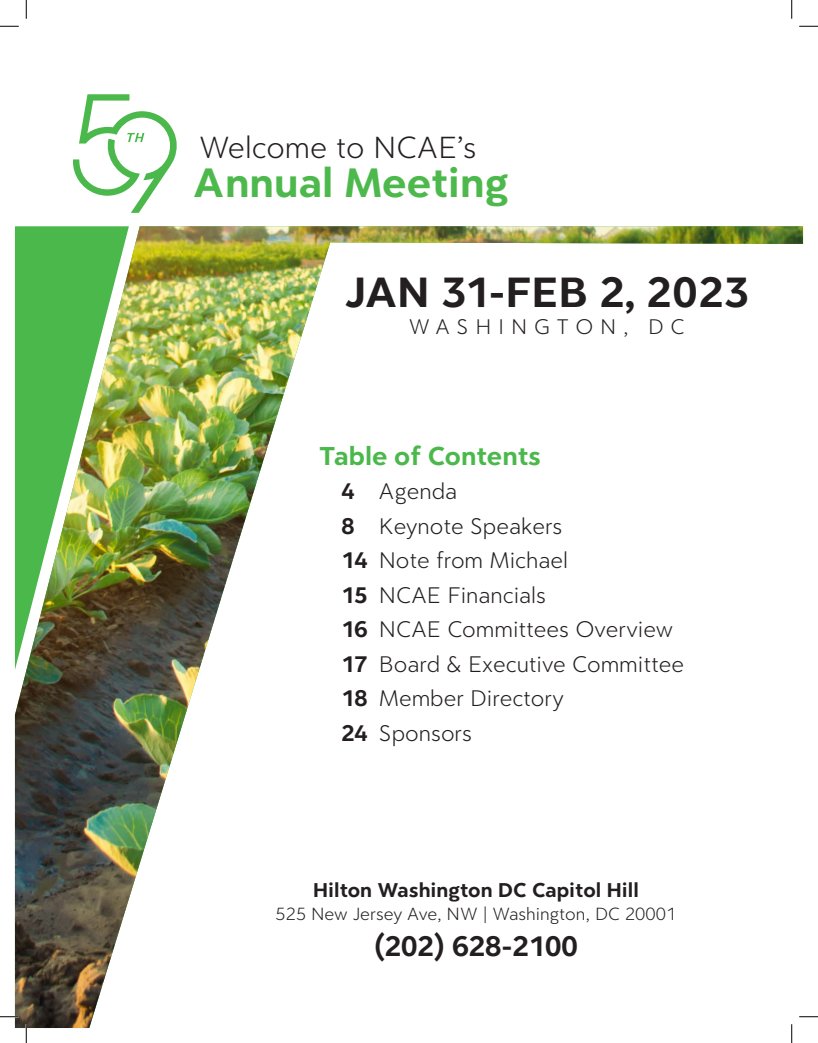
<style>
.page{position:relative;width:818px;height:1043px;background:#fff}
.page>*{position:absolute;margin:0;border:0;box-sizing:border-box;transform-origin:0 0}
.t1{font:700 45px "Clarika Pro Grot";color:#231f20}
.t2{font:700 43.75px "Clarika Pro Grot";color:#4db94c}
.t3{font:300 32.5px "Clarika Pro Grot";color:#231f20}
.t4{font:700 30px "Clarika Pro Grot";color:#231f20}
.t5{font:700 27.5px "Clarika Pro Grot";color:#4bb84b}
.t6{font:300 24px "Clarika Pro Grot";color:#231f20}
.t7{font:300 22.5px "Clarika Pro Grot";letter-spacing:.3em;color:#231f20}
.t8{font:700 21.25px "Clarika Pro Grot";color:#231f20}
.t9{font:300 18.75px "Clarika Pro Grot";color:#231f20}
.s1{font-weight:700}
</style>
<div class="page">
<img style="left:15px;top:226px;width:788px;height:801px">
<svg style="left:73px;top:94px;width:104px;height:119px"></svg>
<svg style="left:0;top:25px;width:19px;height:2px"></svg>
<svg style="left:799px;top:25px;width:19px;height:2px"></svg>
<svg style="left:0;top:1015px;width:19px;height:2px"></svg>
<svg style="left:799px;top:1015px;width:19px;height:2px"></svg>
<svg style="left:25px;top:0;width:2px;height:19px"></svg>
<svg style="left:25px;top:1024px;width:2px;height:18px"></svg>
<svg style="left:791px;top:0;width:1px;height:19px"></svg>
<svg style="left:790px;top:1024px;width:2px;height:18px"></svg>
<p class="t3" style="left:199px;top:128px;width:279px">Welcome to NCAE’s</p>
<p class="t2" style="left:193px;top:155px;width:317px">Annual Meeting</p>
<p class="t1" style="left:344px;top:264px;width:407px">JAN 31-FEB 2, 2023</p>
<p class="t7" style="left:408px;top:313px;width:278px">WASHINGTON, DC</p>
<p class="t5" style="left:319px;top:438px;width:223px">Table of Contents</p>
<p class="t6" style="left:341px;top:477px;width:117px"><span class="s1">4</span> Agenda</p>
<p class="t6" style="left:341px;top:511px;width:222px"><span class="s1">8</span> Keynote Speakers</p>
<p class="t6" style="left:341px;top:546px;width:228px"><span class="s1">14</span> Note from Michael</p>
<p class="t6" style="left:341px;top:580px;width:206px"><span class="s1">15</span> NCAE Financials</p>
<p class="t6" style="left:341px;top:615px;width:333px"><span class="s1">16</span> NCAE Committees Overview</p>
<p class="t6" style="left:341px;top:649px;width:344px"><span class="s1">17</span> Board &amp; Executive Committee</p>
<p class="t6" style="left:341px;top:684px;width:224px"><span class="s1">18</span> Member Directory</p>
<p class="t6" style="left:341px;top:718px;width:132px"><span class="s1">24</span> Sponsors</p>
<p class="t8" style="left:313px;top:876px;width:327px">Hilton Washington DC Capitol Hill</p>
<p class="t9" style="left:275px;top:902px;width:402px">525 New Jersey Ave, NW | Washington, DC 20001</p>
<p class="t4" style="left:374px;top:926px;width:205px">(202) 628-2100</p>
</div>
